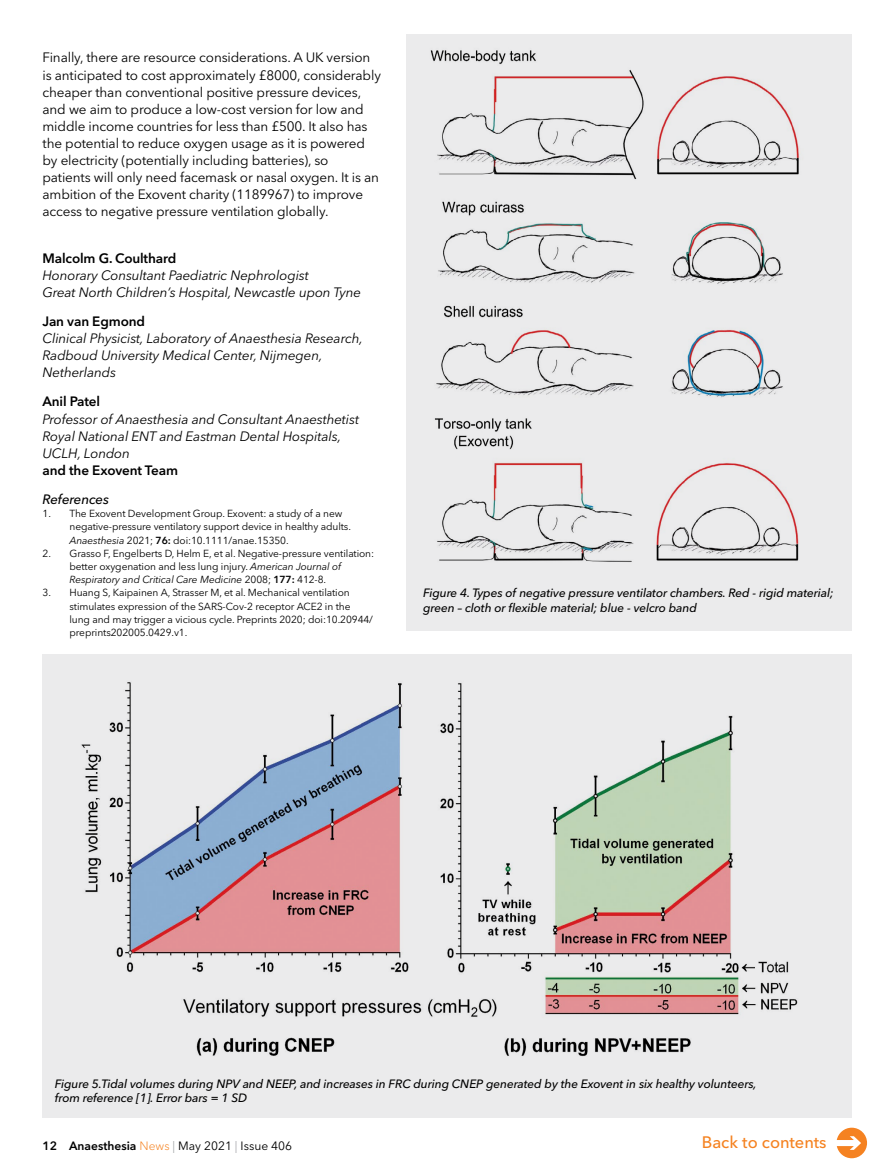
<style>
.page{position:relative;width:893px;height:1174px;background:#fff}
.page>*{position:absolute;margin:0;border:0;box-sizing:border-box;transform-origin:0 0}
.t1{font:500 16.5px "Avenir Next LT Pro";color:#f58220}
.t2{font:13.5px/17.1px "Avenir Next LT Pro";letter-spacing:-.01em;color:#000}
.t3{font:italic 13.5px/17.1px "Avenir Next LT Pro";letter-spacing:-.01em;color:#000}
.t4{font:600 13.5px "Avenir Next LT Pro";letter-spacing:-.01em;color:#000}
.t5{font:italic 500 13.5px "Avenir Next LT Pro";letter-spacing:-.01em;color:#000}
.t6{font:italic 500 12px/14.7px "Avenir Next LT Pro";letter-spacing:-.01em;color:#000}
.t7{font:12px "Avenir Next LT Pro";color:#000}
.t8{font:10.2px/13.2px "Avenir Next LT Pro";letter-spacing:-.01em;color:#000}
.s1{font-style:italic}
.s2{font-weight:600}
.s3{font-weight:300;color:#f58220}
.s4{color:#a7a9ac}
</style>
<div class="page">
<svg style="left:837px;top:1127px;width:30px;height:31px"></svg>
<div style="left:406px;top:34px;width:446px;height:597px;background:#ebebec"></div>
<div style="left:43px;top:654px;width:809px;height:463px;background:#ebebec"></div>
<img style="left:81px;top:682px;width:717px;height:374px">
<img style="left:437px;top:69px;width:362px;height:111px">
<img style="left:430px;top:50px;width:121px;height:21px">
<img style="left:436px;top:222px;width:347px;height:176px">
<img style="left:437px;top:462px;width:362px;height:100px">
<img style="left:442px;top:201px;width:82px;height:15px">
<img style="left:436px;top:299px;width:115px;height:28px">
<img style="left:434px;top:418px;width:98px;height:32px">
<p class="t2" style="left:43px;top:49px;width:340px">Finally, there are resource considerations. A UK version is anticipated to cost approximately £8000, considerably cheaper than conventional positive pressure devices, and we aim to produce a low-cost version for low and middle income countries for less than £500. It also has the potential to reduce oxygen usage as it is powered by electricity (potentially including batteries), so<br>patients will only need facemask or nasal oxygen. It is an ambition of the Exovent charity (1189967) to improve access to negative pressure ventilation globally.</p>
<h2 class="t4" style="left:43px;top:250px;width:135px">Malcolm G. Coulthard</h2>
<h2 class="t3" style="left:43px;top:266px;width:320px">Honorary Consultant Paediatric Nephrologist<br>Great North Children’s Hospital, Newcastle upon Tyne</h2>
<h2 class="t4" style="left:43px;top:313px;width:104px">Jan van Egmond</h2>
<h2 class="t3" style="left:43px;top:330px;width:322px">Clinical Physicist, Laboratory of Anaesthesia Research,<br>Radboud University Medical Center, Nijmegen,<br>Netherlands</h2>
<h2 class="t4" style="left:43px;top:393px;width:59px">Anil Patel</h2>
<h2 class="t3" style="left:43px;top:410px;width:318px">Professor of Anaesthesia and Consultant Anaesthetist<br>Royal National ENT and Eastman Dental Hospitals,<br>UCLH, London</h2>
<h2 class="t4" style="left:43px;top:462px;width:137px">and the Exovent Team</h2>
<h2 class="t5" style="left:43px;top:491px;width:68px">References</h2>
<p class="t8" style="left:70px;top:507px;width:283px;text-indent:-27px">1. The Exovent Development Group. Exovent: a study of a new negative-pressure ventilatory support device in healthy adults.<br><span class="s1">Anaesthesia</span> 2021; <span class="s2">76:</span> doi:10.1111/anae.15350.</p>
<p class="t8" style="left:70px;top:546px;width:306px;text-indent:-27px">2. Grasso F, Engelberts D, Helm E, et al. Negative-pressure ventilation: better oxygenation and less lung injury. <span class="s1">American Journal of<br>Respiratory and Critical Care Medicine</span> 2008; <span class="s2">177:</span> 412-8.</p>
<p class="t8" style="left:70px;top:586px;width:305px;text-indent:-27px">3. Huang S, Kaipainen A, Strasser M, et al. Mechanical ventilation stimulates expression of the SARS-Cov-2 receptor ACE2 in the lung and may trigger a vicious cycle. Preprints 2020; doi:10.20944/ preprints202005.0429.v1.</p>
<p class="t6" style="left:423px;top:585px;width:412px">Figure 4. Types of negative pressure ventilator chambers. Red - rigid material; green – cloth or flexible material; blue - velcro band</p>
<p class="t6" style="left:55px;top:1076px;width:703px">Figure 5.Tidal volumes during NPV and NEEP, and increases in FRC during CNEP generated by the Exovent in six healthy volunteers, from reference [1]. Error bars = 1 SD</p>
<p class="t7" style="left:43px;top:1138px;width:251px"><span class="s2">12 Anaesthesia</span> <span class="s3">News</span> <span class="s4">|</span> May 2021 <span class="s4">|</span> Issue 406</p>
<h1 class="t1" style="left:702px;top:1132px;width:126px">Back to contents</h1>
</div>
